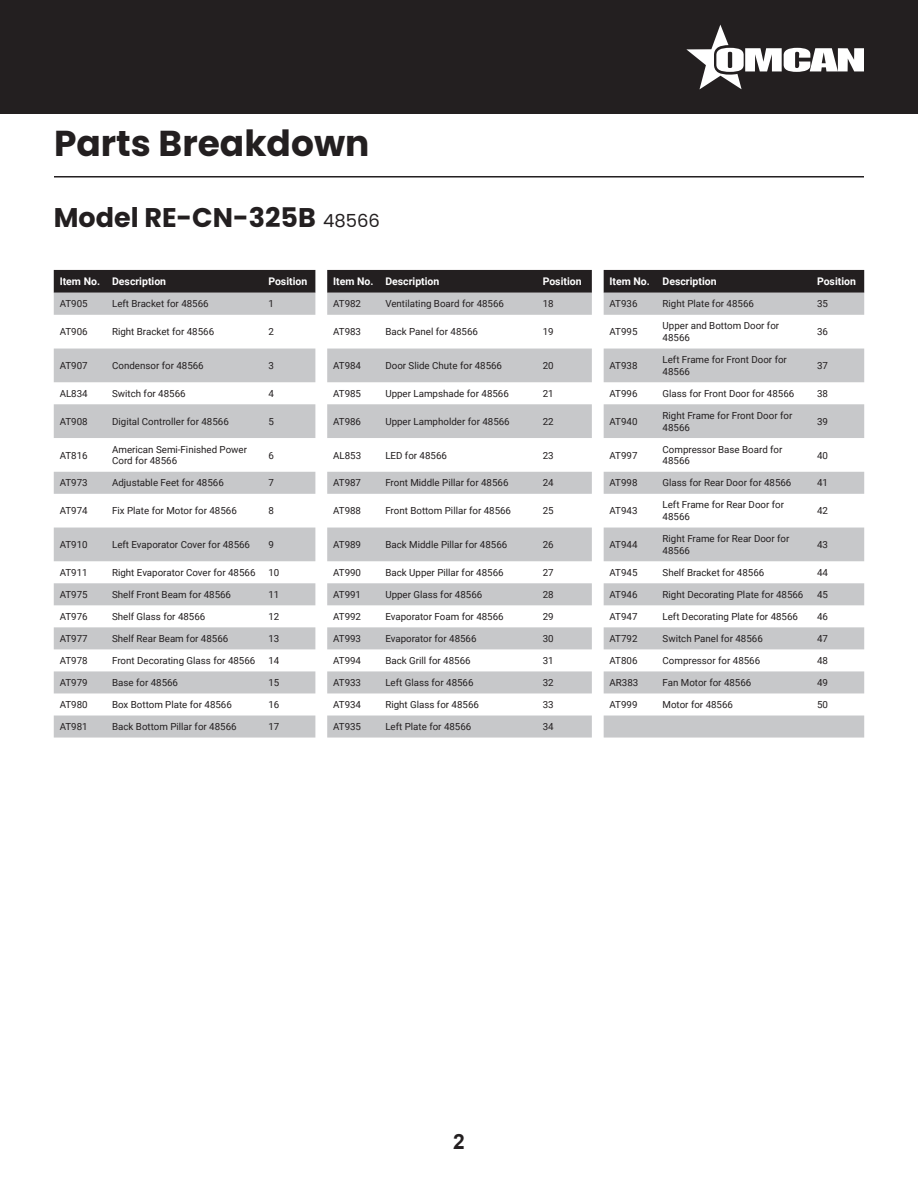
<style>
.page{position:relative;width:918px;height:1188px;background:#fff}
.page>*{position:absolute;margin:0;border:0;box-sizing:border-box;transform-origin:0 0}
.t1{font:700 36px "Poppins";color:#231f20}
.t2{font:700 27px "Poppins";color:#231f20}
.t3{font:700 21px "Arial";color:#231f20}
.t4{font:700 10.5px "Roboto";color:#fff}
.t5{font:9.75px/11.7px "Roboto";color:#231f20}
.s1{font-weight:400;font-size:18px}
</style>
<div class="page">
<div style="left:0;top:0;width:918px;height:114px;background:#231f20"></div>
<svg style="left:686px;top:25px;width:178px;height:64px"></svg>
<hr style="left:54px;top:176px;width:810px;height:2px;background:#231f20">
<svg style="left:54px;top:270px;width:810px;height:23px;background:#2c2829"></svg>
<svg style="left:54px;top:293px;width:810px;height:445px"></svg>
<h1 class="t1" style="left:54px;top:118px;width:317px">Parts Breakdown</h1>
<h2 class="t2" style="left:54px;top:198px;width:328px">Model RE-CN-325B <span class="s1">48566</span></h2>
<p class="t4" style="left:60px;top:277px;width:108px">Item No. Description</p>
<p class="t4" style="left:268px;top:277px;width:40px">Position</p>
<p class="t4" style="left:333px;top:277px;width:108px">Item No. Description</p>
<p class="t4" style="left:543px;top:277px;width:40px">Position</p>
<p class="t4" style="left:610px;top:277px;width:109px">Item No. Description</p>
<p class="t4" style="left:817px;top:277px;width:40px">Position</p>
<p class="t5" style="left:60px;top:299px;width:29px">AT905</p>
<p class="t5" style="left:112px;top:299px;width:98px">Left Bracket for 48566</p>
<p class="t5" style="left:268px;top:299px;width:7px">1</p>
<p class="t5" style="left:333px;top:299px;width:29px">AT982</p>
<p class="t5" style="left:385px;top:299px;width:120px">Ventilating Board for 48566</p>
<p class="t5" style="left:543px;top:299px;width:12px">18</p>
<p class="t5" style="left:610px;top:299px;width:29px">AT936</p>
<p class="t5" style="left:663px;top:299px;width:93px">Right Plate for 48566</p>
<p class="t5" style="left:817px;top:299px;width:12px">35</p>
<p class="t5" style="left:60px;top:327px;width:29px">AT906</p>
<p class="t5" style="left:112px;top:327px;width:104px">Right Bracket for 48566</p>
<p class="t5" style="left:268px;top:327px;width:7px">2</p>
<p class="t5" style="left:333px;top:327px;width:29px">AT983</p>
<p class="t5" style="left:385px;top:327px;width:94px">Back Panel for 48566</p>
<p class="t5" style="left:543px;top:327px;width:12px">19</p>
<p class="t5" style="left:610px;top:327px;width:29px">AT995</p>
<p class="t5" style="left:663px;top:321px;width:118px">Upper and Bottom Door for<br>48566</p>
<p class="t5" style="left:817px;top:327px;width:12px">36</p>
<p class="t5" style="left:60px;top:361px;width:29px">AT907</p>
<p class="t5" style="left:112px;top:361px;width:93px">Condensor for 48566</p>
<p class="t5" style="left:268px;top:361px;width:7px">3</p>
<p class="t5" style="left:333px;top:361px;width:29px">AT984</p>
<p class="t5" style="left:385px;top:361px;width:118px">Door Slide Chute for 48566</p>
<p class="t5" style="left:543px;top:361px;width:12px">20</p>
<p class="t5" style="left:610px;top:361px;width:29px">AT938</p>
<p class="t5" style="left:663px;top:355px;width:126px">Left Frame for Front Door for<br>48566</p>
<p class="t5" style="left:817px;top:361px;width:12px">37</p>
<p class="t5" style="left:60px;top:389px;width:30px">AL834</p>
<p class="t5" style="left:112px;top:389px;width:75px">Switch for 48566</p>
<p class="t5" style="left:268px;top:389px;width:7px">4</p>
<p class="t5" style="left:333px;top:389px;width:29px">AT985</p>
<p class="t5" style="left:385px;top:389px;width:125px">Upper Lampshade for 48566</p>
<p class="t5" style="left:543px;top:389px;width:12px">21</p>
<p class="t5" style="left:610px;top:389px;width:29px">AT996</p>
<p class="t5" style="left:663px;top:389px;width:133px">Glass for Front Door for 48566</p>
<p class="t5" style="left:817px;top:389px;width:12px">38</p>
<p class="t5" style="left:60px;top:417px;width:29px">AT908</p>
<p class="t5" style="left:112px;top:417px;width:118px">Digital Controller for 48566</p>
<p class="t5" style="left:268px;top:417px;width:7px">5</p>
<p class="t5" style="left:333px;top:417px;width:29px">AT986</p>
<p class="t5" style="left:385px;top:417px;width:126px">Upper Lampholder for 48566</p>
<p class="t5" style="left:543px;top:417px;width:12px">22</p>
<p class="t5" style="left:610px;top:417px;width:29px">AT940</p>
<p class="t5" style="left:663px;top:411px;width:131px">Right Frame for Front Door for<br>48566</p>
<p class="t5" style="left:817px;top:417px;width:12px">39</p>
<p class="t5" style="left:60px;top:450px;width:29px">AT816</p>
<p class="t5" style="left:112px;top:444px;width:136px">American Semi-Finished Power<br>Cord for 48566</p>
<p class="t5" style="left:268px;top:450px;width:7px">6</p>
<p class="t5" style="left:333px;top:450px;width:30px">AL853</p>
<p class="t5" style="left:385px;top:450px;width:63px">LED for 48566</p>
<p class="t5" style="left:543px;top:450px;width:12px">23</p>
<p class="t5" style="left:610px;top:450px;width:29px">AT997</p>
<p class="t5" style="left:663px;top:444px;width:121px">Compressor Base Board for<br>48566</p>
<p class="t5" style="left:817px;top:450px;width:12px">40</p>
<p class="t5" style="left:60px;top:478px;width:29px">AT973</p>
<p class="t5" style="left:112px;top:478px;width:113px">Adjustable Feet for 48566</p>
<p class="t5" style="left:268px;top:478px;width:7px">7</p>
<p class="t5" style="left:333px;top:478px;width:29px">AT987</p>
<p class="t5" style="left:385px;top:478px;width:125px">Front Middle Pillar for 48566</p>
<p class="t5" style="left:543px;top:478px;width:12px">24</p>
<p class="t5" style="left:610px;top:478px;width:29px">AT998</p>
<p class="t5" style="left:663px;top:478px;width:130px">Glass for Rear Door for 48566</p>
<p class="t5" style="left:817px;top:478px;width:12px">41</p>
<p class="t5" style="left:60px;top:506px;width:29px">AT974</p>
<p class="t5" style="left:112px;top:506px;width:126px">Fix Plate for Motor for 48566</p>
<p class="t5" style="left:268px;top:506px;width:7px">8</p>
<p class="t5" style="left:333px;top:506px;width:29px">AT988</p>
<p class="t5" style="left:385px;top:506px;width:127px">Front Bottom Pillar for 48566</p>
<p class="t5" style="left:543px;top:506px;width:12px">25</p>
<p class="t5" style="left:610px;top:506px;width:29px">AT943</p>
<p class="t5" style="left:663px;top:500px;width:123px">Left Frame for Rear Door for<br>48566</p>
<p class="t5" style="left:817px;top:506px;width:12px">42</p>
<p class="t5" style="left:60px;top:540px;width:29px">AT910</p>
<p class="t5" style="left:112px;top:540px;width:139px">Left Evaporator Cover for 48566</p>
<p class="t5" style="left:268px;top:540px;width:7px">9</p>
<p class="t5" style="left:333px;top:540px;width:29px">AT989</p>
<p class="t5" style="left:385px;top:540px;width:123px">Back Middle Pillar for 48566</p>
<p class="t5" style="left:543px;top:540px;width:12px">26</p>
<p class="t5" style="left:610px;top:540px;width:29px">AT944</p>
<p class="t5" style="left:663px;top:534px;width:128px">Right Frame for Rear Door for<br>48566</p>
<p class="t5" style="left:817px;top:540px;width:12px">43</p>
<p class="t5" style="left:60px;top:568px;width:29px">AT911</p>
<p class="t5" style="left:112px;top:568px;width:145px">Right Evaporator Cover for 48566</p>
<p class="t5" style="left:268px;top:568px;width:12px">10</p>
<p class="t5" style="left:333px;top:568px;width:29px">AT990</p>
<p class="t5" style="left:385px;top:568px;width:120px">Back Upper Pillar for 48566</p>
<p class="t5" style="left:543px;top:568px;width:12px">27</p>
<p class="t5" style="left:610px;top:568px;width:29px">AT945</p>
<p class="t5" style="left:663px;top:568px;width:103px">Shelf Bracket for 48566</p>
<p class="t5" style="left:817px;top:568px;width:12px">44</p>
<p class="t5" style="left:60px;top:590px;width:29px">AT975</p>
<p class="t5" style="left:112px;top:590px;width:121px">Shelf Front Beam for 48566</p>
<p class="t5" style="left:268px;top:590px;width:12px">11</p>
<p class="t5" style="left:333px;top:590px;width:29px">AT991</p>
<p class="t5" style="left:385px;top:590px;width:98px">Upper Glass for 48566</p>
<p class="t5" style="left:543px;top:590px;width:12px">28</p>
<p class="t5" style="left:610px;top:590px;width:29px">AT946</p>
<p class="t5" style="left:663px;top:590px;width:142px">Right Decorating Plate for 48566</p>
<p class="t5" style="left:817px;top:590px;width:12px">45</p>
<p class="t5" style="left:60px;top:612px;width:29px">AT976</p>
<p class="t5" style="left:112px;top:612px;width:95px">Shelf Glass for 48566</p>
<p class="t5" style="left:268px;top:612px;width:12px">12</p>
<p class="t5" style="left:333px;top:612px;width:29px">AT992</p>
<p class="t5" style="left:385px;top:612px;width:120px">Evaporator Foam for 48566</p>
<p class="t5" style="left:543px;top:612px;width:12px">29</p>
<p class="t5" style="left:610px;top:612px;width:29px">AT947</p>
<p class="t5" style="left:663px;top:612px;width:137px">Left Decorating Plate for 48566</p>
<p class="t5" style="left:817px;top:612px;width:12px">46</p>
<p class="t5" style="left:60px;top:634px;width:29px">AT977</p>
<p class="t5" style="left:112px;top:634px;width:118px">Shelf Rear Beam for 48566</p>
<p class="t5" style="left:268px;top:634px;width:12px">13</p>
<p class="t5" style="left:333px;top:634px;width:29px">AT993</p>
<p class="t5" style="left:385px;top:634px;width:93px">Evaporator for 48566</p>
<p class="t5" style="left:543px;top:634px;width:12px">30</p>
<p class="t5" style="left:610px;top:634px;width:29px">AT792</p>
<p class="t5" style="left:663px;top:634px;width:102px">Switch Panel for 48566</p>
<p class="t5" style="left:817px;top:634px;width:12px">47</p>
<p class="t5" style="left:60px;top:656px;width:29px">AT978</p>
<p class="t5" style="left:112px;top:656px;width:145px">Front Decorating Glass for 48566</p>
<p class="t5" style="left:268px;top:656px;width:12px">14</p>
<p class="t5" style="left:333px;top:656px;width:29px">AT994</p>
<p class="t5" style="left:385px;top:656px;width:87px">Back Grill for 48566</p>
<p class="t5" style="left:543px;top:656px;width:12px">31</p>
<p class="t5" style="left:610px;top:656px;width:29px">AT806</p>
<p class="t5" style="left:663px;top:656px;width:99px">Compressor for 48566</p>
<p class="t5" style="left:817px;top:656px;width:12px">48</p>
<p class="t5" style="left:60px;top:678px;width:29px">AT979</p>
<p class="t5" style="left:112px;top:678px;width:68px">Base for 48566</p>
<p class="t5" style="left:268px;top:678px;width:12px">15</p>
<p class="t5" style="left:333px;top:678px;width:29px">AT933</p>
<p class="t5" style="left:385px;top:678px;width:90px">Left Glass for 48566</p>
<p class="t5" style="left:543px;top:678px;width:12px">32</p>
<p class="t5" style="left:610px;top:678px;width:30px">AR383</p>
<p class="t5" style="left:663px;top:678px;width:90px">Fan Motor for 48566</p>
<p class="t5" style="left:817px;top:678px;width:12px">49</p>
<p class="t5" style="left:60px;top:700px;width:29px">AT980</p>
<p class="t5" style="left:112px;top:700px;width:121px">Box Bottom Plate for 48566</p>
<p class="t5" style="left:268px;top:700px;width:12px">16</p>
<p class="t5" style="left:333px;top:700px;width:29px">AT934</p>
<p class="t5" style="left:385px;top:700px;width:95px">Right Glass for 48566</p>
<p class="t5" style="left:543px;top:700px;width:12px">33</p>
<p class="t5" style="left:610px;top:700px;width:29px">AT999</p>
<p class="t5" style="left:663px;top:700px;width:72px">Motor for 48566</p>
<p class="t5" style="left:817px;top:700px;width:12px">50</p>
<p class="t5" style="left:60px;top:722px;width:29px">AT981</p>
<p class="t5" style="left:112px;top:722px;width:126px">Back Bottom Pillar for 48566</p>
<p class="t5" style="left:268px;top:722px;width:12px">17</p>
<p class="t5" style="left:333px;top:722px;width:29px">AT935</p>
<p class="t5" style="left:385px;top:722px;width:88px">Left Plate for 48566</p>
<p class="t5" style="left:543px;top:722px;width:12px">34</p>
<h3 class="t3" style="left:453px;top:1134px;width:13px">2</h3>
</div>
